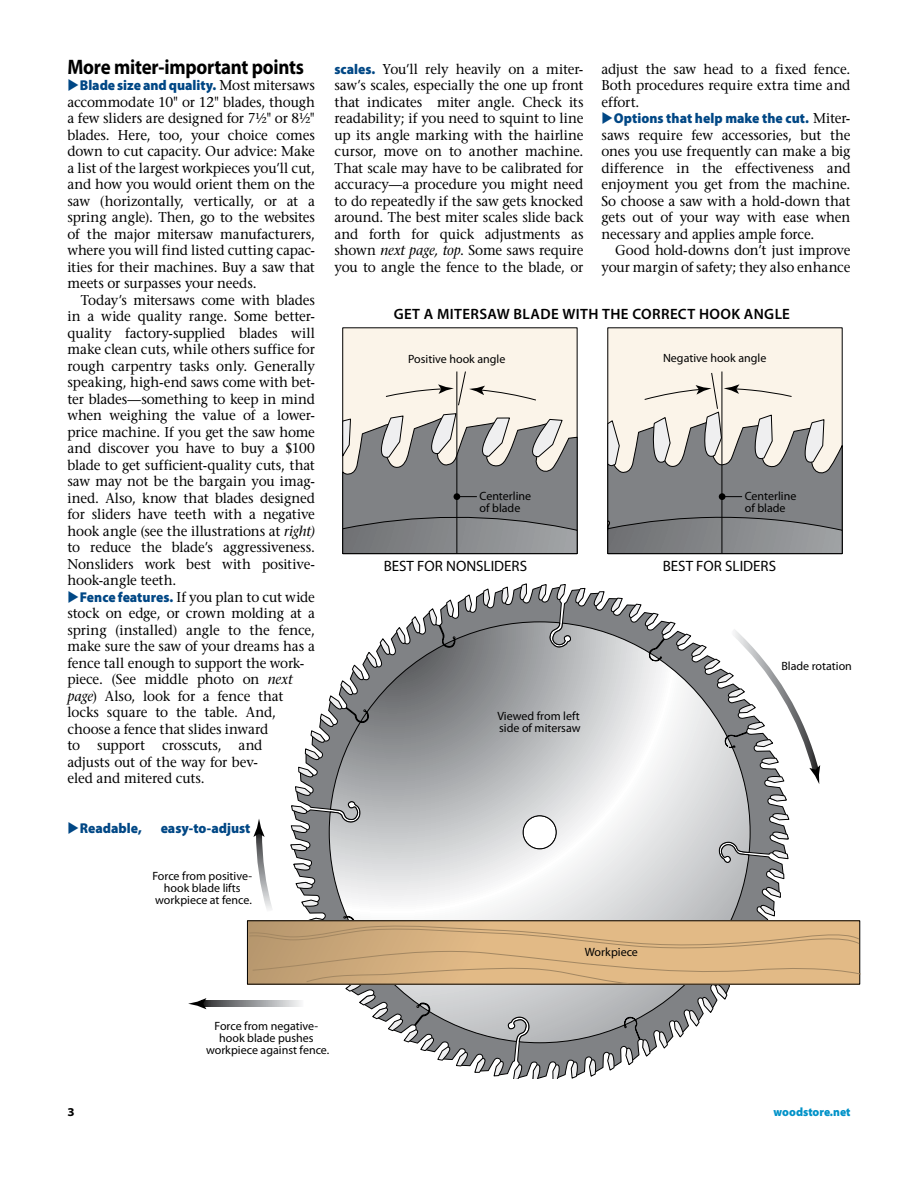
<style>
.page{position:relative;width:918px;height:1188px;background:#fff}
.page>*{position:absolute;margin:0;border:0;box-sizing:border-box;transform-origin:0 0}
.t1{font:700 21px "Myriad Pro";letter-spacing:-.015em;color:#000;scale:.9 1}
.t2{font:700 15px "Myriad Pro";color:#000}
.t3{font:600 15px "Myriad Pro";letter-spacing:.025em;color:#000}
.t4{font:15px "Myriad Pro";color:#000}
.t5{font:500 14.25px/16.5px "Stone Serif Std";letter-spacing:-.01em;color:#000;text-align:justify;scale:.95 1}
.t6{font:900 14.25px "Myriad Pro";color:#004785;scale:.95 1}
.t7{font:12px/12px "Myriad Pro";color:#000}
.t8{font:900 semi-expanded 12px "Myriad Pro";color:#0092c8;scale:.9 1}
.t9{font:700 semi-expanded 12px "Myriad Pro";color:#000}
.s1{font-family:"Stone Serif Std";font-weight:500;color:#000}
.s2{font-family:"Avenir LT Std";font-weight:400}
.s3{font-style:italic}
.s4{color:#004785}
.s5{font-family:"Myriad Pro";font-weight:900;color:#004785}
</style>
<div class="page">
<svg style="left:206px;top:1001px;width:41px;height:6px"></svg>
<svg style="left:188px;top:998px;width:18px;height:11px"></svg>
<svg style="left:247px;top:583px;width:614px;height:496px"></svg>
<div style="left:343px;top:328px;width:234px;height:226px;background:#fbf4e9"></div>
<svg style="left:385px;top:371px;width:151px;height:35px"></svg>
<hr style="left:457px;top:372px;width:1px;height:182px;background:#000">
<div style="left:608px;top:328px;width:234px;height:226px;background:#fbf4e9"></div>
<svg style="left:342px;top:413px;width:236px;height:141px"></svg>
<div style="left:454px;top:493px;width:6px;height:7px;background:#000;border-radius:50%"></div>
<svg style="left:607px;top:372px;width:236px;height:182px"></svg>
<div style="left:719px;top:493px;width:6px;height:7px;background:#000;border-radius:50%"></div>
<h1 class="t1" style="left:68px;top:53px;width:264px">More miter-important points</h1>
<p class="t6" style="left:68px;top:76px;width:262px">◆Blade size and quality. <span class="s1">Most mitersaws</span></p>
<p class="t5" style="left:67px;top:93px;width:262px">accommodate 10" or 12" blades, though a few sliders are designed for 7½" or 8½" blades. Here, too, your choice comes down to cut capacity. Our advice: Make a list of the largest workpieces you<span class="s2">’</span>ll cut, and how you would orient them on the saw (horizontally, vertically, or at a spring angle). Then, go to the websites of the major mitersaw manufacturers, where you will find listed cutting capac&shy;ities for their machines. Buy a saw that meets or surpasses your needs.</p>
<p class="t5" style="left:67px;top:291px;width:262px;text-indent:14px">Today<span class="s2">’</span>s mitersaws come with blades in a wide quality range. Some better&shy;quality factory-supplied blades will make clean cuts, while others suffice for rough carpentry tasks only. Generally speaking, high-end saws come with bet&shy;ter blades—something to keep in mind when weighing the value of a lower&shy;price machine. If you get the saw home and discover you have to buy a $100 blade to get sufficient-quality cuts, that saw may not be the bargain you imag&shy;ined. Also, know that blades designed for sliders have teeth with a negative hook angle (see the illustrations at <span class="s3">right) </span>to reduce the blade<span class="s2">’</span>s aggressiveness.<br>Nonsliders work best with positive&shy;hook-angle teeth.</p>
<p class="t5" style="left:67px;top:588px;width:262px;text-align:left"><span class="s4">◆</span><span class="s5">Fence features.</span> If you plan to cut wide stock on edge, or crown molding at a spring (installed) angle to the fence, make sure the saw of your dreams has a fence tall enough to support the work&shy;piece. (See middle photo on <span class="s3">next page</span>) Also, look for a fence that locks square to the table. And, choose a fence that slides inward<br>to support crosscuts, and<br>adjusts out of the way for bev-<br>eled and mitered cuts.</p>
<p class="t6" style="left:68px;top:818px;width:80px">◆Readable,</p>
<p class="t6" style="left:161px;top:818px;width:96px">easy-to-adjust</p>
<p class="t7" style="left:152px;top:870px;width:101px;text-align:center">Force from positive&shy;hook blade lifts workpiece at fence.</p>
<p class="t5" style="left:602px;top:60px;width:264px">adjust the saw head to a fixed fence.<br>Both procedures require extra time and effort.</p>
<p class="t6" style="left:602px;top:109px;width:264px">◆Options that help make the cut. <span class="s1">Miter-</span></p>
<p class="t5" style="left:602px;top:126px;width:264px">saws require few accessories, but the ones you use frequently can make a big difference in the effectiveness and enjoyment you get from the machine.<br>So choose a saw with a hold-down that gets out of your way with ease when necessary and applies ample force.</p>
<p class="t5" style="left:602px;top:242px;width:264px;text-align:right">Good hold-downs don<span class="s2">’</span>t just improve your margin of safety; they also enhance</p>
<p class="t3" style="left:394px;top:305px;width:398px">GET A MITERSAW BLADE WITH THE CORRECT HOOK ANGLE</p>
<p class="t5" style="left:335px;top:60px;width:264px"><span class="s5">scales.</span> You<span class="s2">’</span>ll rely heavily on a miter&shy;saw<span class="s2">’</span>s scales, especially the one up front that indicates miter angle. Check its readability; if you need to squint to line up its angle marking with the hairline cursor, move on to another machine.<br>That scale may have to be calibrated for accuracy—a procedure you might need to do repeatedly if the saw gets knocked around. The best miter scales slide back and forth for quick adjustments as shown <span class="s3">next page, top</span>. Some saws require you to angle the fence to the blade, or</p>
<p class="t2" style="left:345px;top:236px;width:370px">GET A MITERSAW BLADE WITH THE RIGHT HOOK ANGLE</p>
<p class="t2" style="left:429px;top:303px;width:370px">GET A MITERSAW BLADE WITH THE IGHT HOOK ANGLE</p>
<p class="t7" style="left:408px;top:353px;width:99px">Positive hook angle</p>
<p class="t7" style="left:663px;top:352px;width:105px">Negative hook angle</p>
<p class="t7" style="left:480px;top:490px;width:53px">Centerline of blade</p>
<p class="t7" style="left:745px;top:490px;width:53px">Centerline of blade</p>
<p class="t4" style="left:384px;top:557px;width:145px">BEST FOR NONSLIDERS</p>
<p class="t4" style="left:663px;top:557px;width:115px">BEST FOR SLIDERS</p>
<p class="t7" style="left:497px;top:710px;width:85px">Viewed from left side of mitersaw</p>
<p class="t7" style="left:585px;top:945px;width:55px">Workpiece</p>
<p class="t7" style="left:781px;top:660px;width:72px">Blade rotation</p>
<p class="t9" style="left:68px;top:1104px;width:9px">3</p>
<p class="t7" style="left:206px;top:1020px;width:125px;text-align:center">Force from negative&shy;hook blade pushes workpiece against fence.</p>
<p class="t8" style="left:774px;top:1104px;width:87px">woodstore.net</p>
</div>
